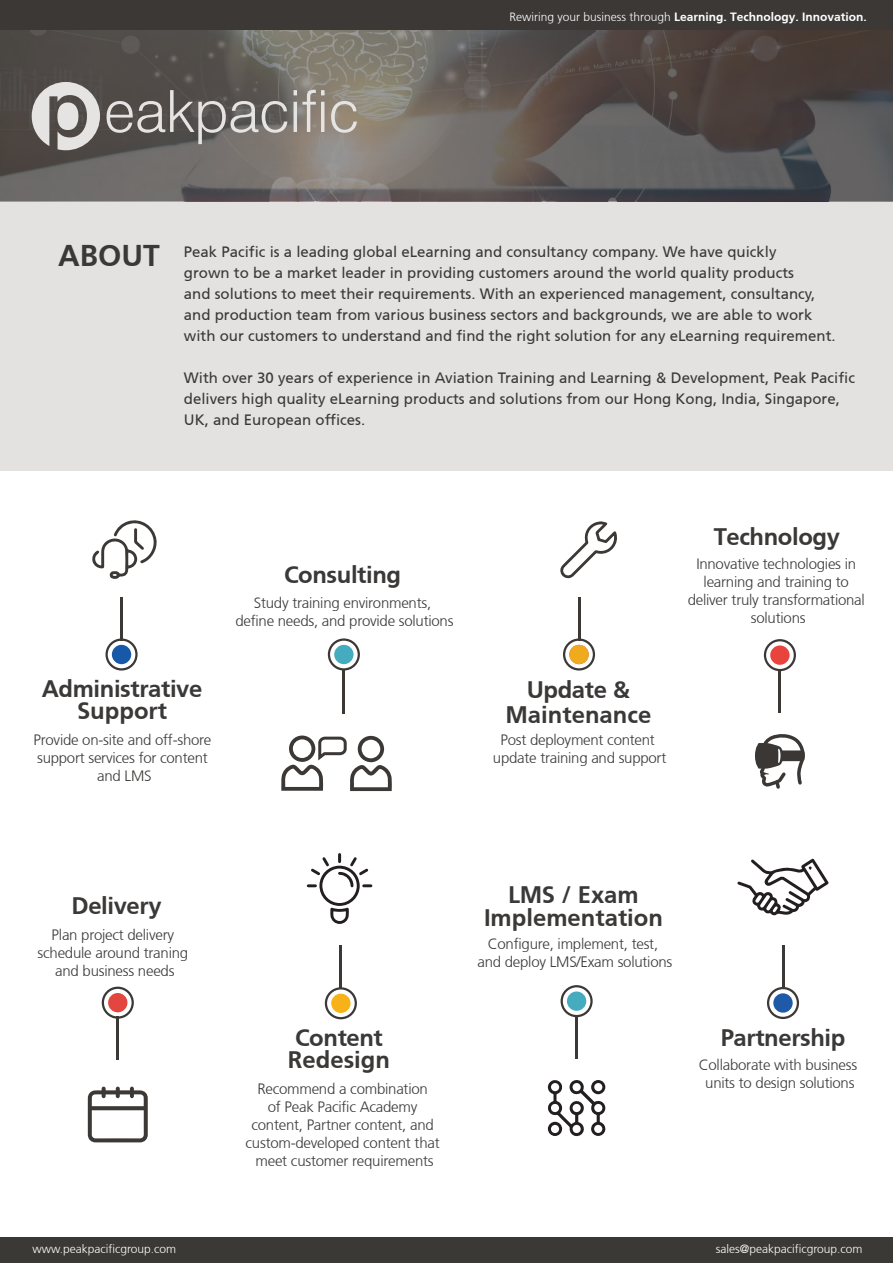
<style>
.page{position:relative;width:893px;height:1263px;background:#fff}
.page>*{position:absolute;margin:0;border:0;box-sizing:border-box;transform-origin:0 0}
.t1{font:700 30px "Articulate";color:#3b3936}
.t2{font:700 23.85px/22.5px "Articulate";letter-spacing:-.015em;color:#3b3938;text-align:center}
.t3{font:15px/21px "Articulate";color:#3b3836}
.t4{font:300 15px/18px "Articulate";letter-spacing:-.015em;color:#3b3938;text-align:center}
.t5{font:300 12px "Articulate";color:#fff}
.t6{font:700 12px "Articulate";color:#fff}
.s1{font-weight:300}
</style>
<div class="page">
<div style="left:0;top:201px;width:893px;height:269px;background:#e4e2e1"></div>
<div style="left:0;top:0;width:893px;height:31px;background:#3b3836"></div>
<div style="left:105px;top:638px;width:33px;height:32px;border:2px solid #3b3836;border-radius:50%"></div>
<div style="left:112px;top:645px;width:19px;height:19px;background:#1858a8;border-radius:50%"></div>
<hr style="left:120px;top:597px;width:3px;height:44px;background:#3b3836">
<svg style="left:92px;top:520px;width:65px;height:59px"></svg>
<div style="left:563px;top:638px;width:32px;height:32px;border:2px solid #3b3836;border-radius:50%"></div>
<div style="left:569px;top:645px;width:20px;height:19px;background:#efab1d;border-radius:50%"></div>
<hr style="left:578px;top:597px;width:2px;height:43px;background:#3b3836">
<svg style="left:560px;top:521px;width:57px;height:58px"></svg>
<div style="left:328px;top:638px;width:32px;height:32px;border:2px solid #3b3836;border-radius:50%"></div>
<div style="left:334px;top:645px;width:20px;height:19px;background:#45abbf;border-radius:50%"></div>
<hr style="left:343px;top:670px;width:2px;height:44px;background:#3b3836">
<svg style="left:281px;top:735px;width:111px;height:56px"></svg>
<div style="left:102px;top:987px;width:32px;height:32px;border:2px solid #3b3836;border-radius:50%"></div>
<div style="left:108px;top:993px;width:19px;height:19px;background:#e2463e;border-radius:50%"></div>
<hr style="left:116px;top:1016px;width:3px;height:44px;background:#3b3836">
<svg style="left:88px;top:1086px;width:60px;height:56px"></svg>
<div style="left:767px;top:987px;width:32px;height:32px;border:2px solid #3b3836;border-radius:50%"></div>
<div style="left:773px;top:993px;width:20px;height:20px;background:#1f5aa9;border-radius:50%"></div>
<hr style="left:782px;top:945px;width:2px;height:44px;background:#3b3836">
<svg style="left:737px;top:858px;width:92px;height:58px"></svg>
<div style="left:325px;top:987px;width:32px;height:32px;border:2px solid #3b3836;border-radius:50%"></div>
<div style="left:331px;top:994px;width:20px;height:19px;background:#f7b218;border-radius:50%"></div>
<hr style="left:340px;top:945px;width:2px;height:44px;background:#3b3836">
<svg style="left:307px;top:853px;width:65px;height:71px"></svg>
<div style="left:0;top:1237px;width:893px;height:26px;background:#3b3936"></div>
<svg style="left:0;top:30px;width:893px;height:171px;background:#605b58"></svg>
<svg style="left:32px;top:82px;width:68px;height:68px;background:#a5a19f"></svg>
<svg style="left:107px;top:90px;width:180px;height:54px;background:#73706d"></svg>
<svg style="left:294px;top:90px;width:30px;height:42px"></svg>
<svg style="left:331px;top:101px;width:26px;height:32px"></svg>
<div style="left:561px;top:985px;width:32px;height:32px;border:2px solid #3b3836;border-radius:50%"></div>
<div style="left:567px;top:991px;width:19px;height:20px;background:#45abbf;border-radius:50%"></div>
<hr style="left:575px;top:1015px;width:3px;height:44px;background:#3b3836">
<svg style="left:547px;top:1080px;width:59px;height:56px"></svg>
<div style="left:764px;top:639px;width:32px;height:32px;border:2px solid #3b3836;border-radius:50%"></div>
<div style="left:770px;top:645px;width:20px;height:20px;background:#e9433d;border-radius:50%"></div>
<hr style="left:779px;top:669px;width:2px;height:44px;background:#3b3836">
<svg style="left:755px;top:734px;width:50px;height:55px"></svg>
<p class="t6" style="left:509px;top:9px;width:359px"><span class="s1">Rewiring your business through</span> Learning. Technology. Innovation.</p>
<h1 class="t1" style="left:58px;top:238px;width:103px">ABOUT</h1>
<p class="t3" style="left:184px;top:241px;width:653px">Peak Pacific is a leading global eLearning and consultancy company. We have quickly<br>grown to be a market leader in providing customers around the world quality products<br>and solutions to meet their requirements. With an experienced management, consultancy, and production team from various business sectors and backgrounds, we are able to work with our customers to understand and find the right solution for any eLearning requirement.</p>
<p class="t3" style="left:184px;top:367px;width:673px">With over 30 years of experience in Aviation Training and Learning &amp; Development, Peak Pacific delivers high quality eLearning products and solutions from our Hong Kong, India, Singapore,<br>UK, and European offices.</p>
<h2 class="t2" style="left:284px;top:563px;width:119px">Consulting</h2>
<p class="t4" style="left:235px;top:593px;width:220px">Study training environments, define needs, and provide solutions</p>
<h2 class="t2" style="left:714px;top:526px;width:128px">Technology</h2>
<p class="t4" style="left:688px;top:555px;width:179px">Innovative technologies in learning and training to deliver truly transformational solutions</p>
<h2 class="t2" style="left:42px;top:677px;width:162px">Administrative<br>Support</h2>
<p class="t4" style="left:34px;top:731px;width:179px">Provide on-site and off-shore support services for content and LMS</p>
<p class="t4" style="left:493px;top:731px;width:175px">Post deployment content update training and support</p>
<h2 class="t2" style="left:505px;top:676px;width:147px;line-height:25.5px">Update &amp;<br>Maintenance</h2>
<h2 class="t2" style="left:71px;top:894px;width:92px">Delivery</h2>
<p class="t4" style="left:38px;top:925px;width:152px">Plan project delivery schedule around traning and business needs</p>
<h2 class="t2" style="left:288px;top:1026px;width:104px;text-align:left">Content<br>Redesign</h2>
<p class="t4" style="left:246px;top:1079px;width:196px">Recommend a combination<br>of Peak Pacific Academy content, Partner content, and custom-developed content that meet customer requirements</p>
<h2 class="t2" style="left:484px;top:883px;width:181px">LMS / Exam<br>Implementation</h2>
<p class="t4" style="left:477px;top:935px;width:196px">Configure, implement, test, and deploy LMS/Exam solutions</p>
<h2 class="t2" style="left:721px;top:1026px;width:126px">Partnership</h2>
<p class="t4" style="left:699px;top:1056px;width:160px">Collaborate with business units to design solutions</p>
<p class="t5" style="left:32px;top:1242px;width:145px">www.peakpacificgroup.com</p>
<p class="t5" style="left:716px;top:1242px;width:148px">sales@peakpacificgroup.com</p>
<p class="t5" style="left:16px;top:1244px;width:145px">www.peakpacificgroup.com</p>
<p class="t5" style="left:729px;top:1244px;width:148px">sales@peakpacificgroup.com</p>
</div>
